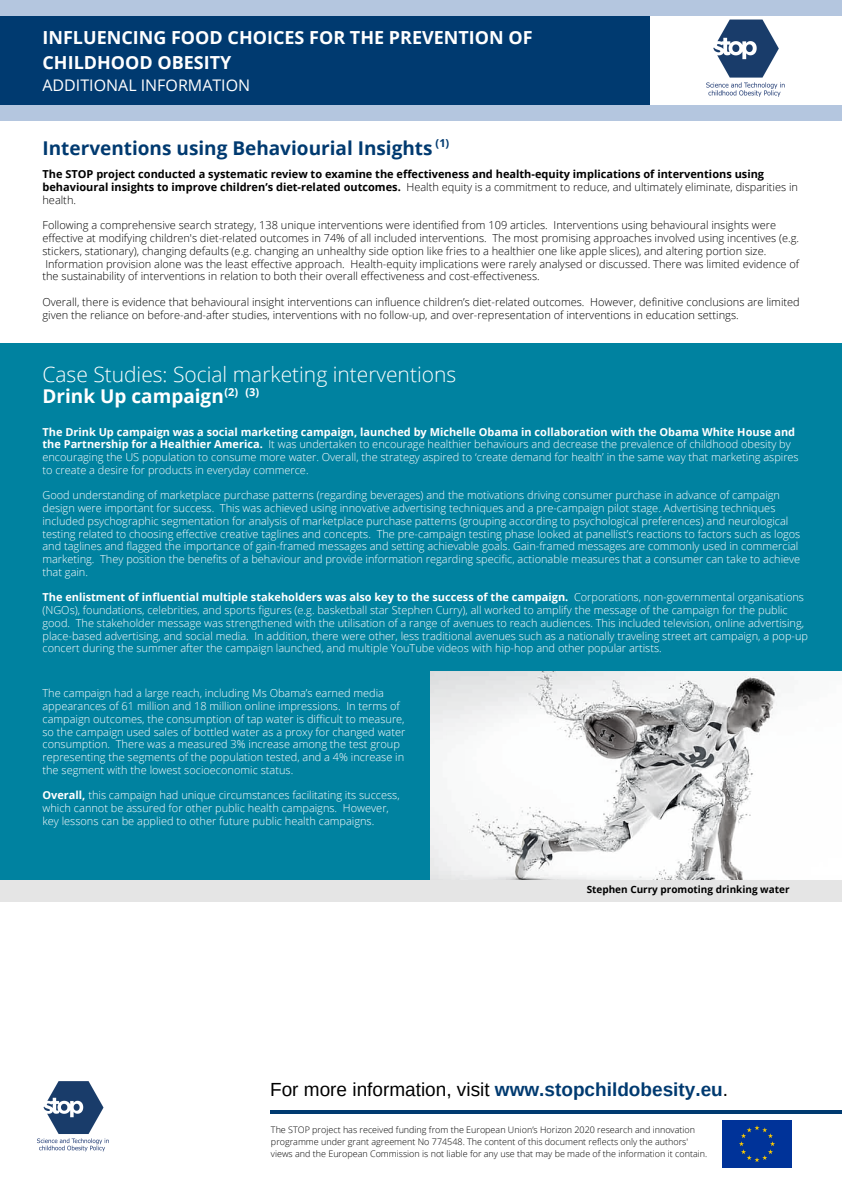
<style>
.page{position:relative;width:842px;height:1191px;background:#fff}
.page>*{position:absolute;margin:0;border:0;box-sizing:border-box;transform-origin:0 0}
.t1{font:300 21px "Open Sans";color:#fff}
.t2{font:19px "Arimo";color:#000}
.t3{font:700 19px "Open Sans";color:#003a70}
.t4{font:700 19px "Open Sans";color:#fff}
.t5{font:700 18px/24.7px "Open Sans";color:#fff}
.t6{font:16px "Open Sans";color:#fff}
.t7{font:300 11px/12.7px "Open Sans";color:#fff}
.t8{font:300 11px/12.7px "Open Sans";color:#000}
.t9{font:700 11px/12.7px "Open Sans";color:#000}
.t10{font:700 11px "Open Sans";color:#fff}
.t11{font:700 11px "Open Sans";color:#003a70}
.t12{font:700 10px "Open Sans";color:#000}
.t13{font:300 9px/12px "Open Sans";color:#000}
.s1{font-weight:300}
.s2{font-weight:700}
.s3{font-weight:700;color:#003a70}
</style>
<div class="page">
<div style="left:0;top:0;width:842px;height:121px;background:#b4c6df"></div>
<div style="left:0;top:16px;width:662px;height:88px;background:#003a70"></div>
<div style="left:650px;top:16px;width:192px;height:88px;background:#fff"></div>
<img style="left:706px;top:19px;width:79px;height:78px">
<div style="left:0;top:343px;width:842px;height:536px;background:#0082a0"></div>
<img style="left:431px;top:671px;width:411px;height:208px">
<div style="left:0;top:879px;width:842px;height:22px;background:#e5e5e5"></div>
<hr style="left:270px;top:1110px;width:572px;height:3px;background:#003a70">
<img style="left:37px;top:1081px;width:72px;height:71px">
<div style="left:723px;top:1120px;width:69px;height:47px;background:#039"></div>
<h3 class="t5" style="left:42px;top:25px;width:492px">INFLUENCING FOOD CHOICES FOR THE PREVENTION OF<br>CHILDHOOD OBESITY</h3>
<h3 class="t6" style="left:42px;top:74px;width:209px">ADDITIONAL INFORMATION</h3>
<p class="t11" style="left:436px;top:136px;width:15px">(1)</p>
<h2 class="t3" style="left:42px;top:135px;width:392px">Interventions using Behaviourial Insights</h2>
<p class="t9" style="left:42px;top:168px;width:757px">The STOP project conducted a systematic review to examine the effectiveness and health-equity implications of interventions using behavioural insights to improve children’s diet-related outcomes. <span class="s1">Health equity is a commitment to reduce, and ultimately eliminate, disparities in health.</span></p>
<p class="t8" style="left:42px;top:219px;width:758px">Following a comprehensive search strategy, 138 unique interventions were identified from 109 articles. Interventions using behavioural insights were effective at modifying children's diet-related outcomes in 74% of all included interventions. The most promising approaches involved using incentives (e.g. stickers, stationary), changing defaults (e.g. changing an unhealthy side option like fries to a healthier one like apple slices), and altering portion size.<br>Information provision alone was the least effective approach. Health-equity implications were rarely analysed or discussed. There was limited evidence of the sustainability of interventions in relation to both their overall effectiveness and cost-effectiveness.</p>
<p class="t8" style="left:42px;top:295px;width:759px">Overall, there is evidence that behavioural insight interventions can influence children’s diet-related outcomes. However, definitive conclusions are limited given the reliance on before-and-after studies, interventions with no follow-up, and over-representation of interventions in education settings.</p>
<h1 class="t1" style="left:42px;top:359px;width:415px">Case Studies: Social marketing interventions</h1>
<h2 class="t4" style="left:42px;top:382px;width:183px">Drink Up campaign</h2>
<p class="t10" style="left:225px;top:384px;width:15px">(2)</p>
<p class="t10" style="left:246px;top:384px;width:15px">(3)</p>
<p class="t7" style="left:42px;top:425px;width:758px"><span class="s2">The Drink Up campaign was a social marketing campaign, launched by Michelle Obama in collaboration with the Obama White House and the Partnership for a Healthier America.</span> It was undertaken to encourage healthier behaviours and decrease the prevalence of childhood obesity by encouraging the US population to consume more water. Overall, the strategy aspired to ‘create demand for health’ in the same way that marketing aspires to create a desire for products in everyday commerce.</p>
<p class="t7" style="left:42px;top:488px;width:759px">Good understanding of marketplace purchase patterns (regarding beverages) and the motivations driving consumer purchase in advance of campaign design were important for success. This was achieved using innovative advertising techniques and a pre-campaign pilot stage. Advertising techniques included psychographic segmentation for analysis of marketplace purchase patterns (grouping according to psychological preferences) and neurological testing related to choosing effective creative taglines and concepts. The pre-campaign testing phase looked at panellist’s reactions to factors such as logos and taglines and flagged the importance of gain-framed messages and setting achievable goals. Gain-framed messages are commonly used in commercial marketing. They position the benefits of a behaviour and provide information regarding specific, actionable measures that a consumer can take to achieve that gain.</p>
<p class="t7" style="left:42px;top:590px;width:767px"><span class="s2">The enlistment of influential multiple stakeholders was also key to the success of the campaign.</span> Corporations, non-governmental organisations (NGOs), foundations, celebrities, and sports figures (e.g. basketball star Stephen Curry), all worked to amplify the message of the campaign for the public good. The stakeholder message was strengthened with the utilisation of a range of avenues to reach audiences. This included television, online advertising, place-based advertising, and social media. In addition, there were other, less traditional avenues such as a nationally traveling street art campaign, a pop-up concert during the summer after the campaign launched, and multiple YouTube videos with hip-hop and other popular artists.</p>
<p class="t7" style="left:42px;top:686px;width:364px">The campaign had a large reach, including Ms Obama’s earned media appearances of 61 million and 18 million online impressions. In terms of campaign outcomes, the consumption of tap water is difficult to measure, so the campaign used sales of bottled water as a proxy for changed water consumption. There was a measured 3% increase among the test group representing the segments of the population tested, and a 4% increase in the segment with the lowest socioeconomic status.</p>
<p class="t7" style="left:42px;top:788px;width:359px"><span class="s2">Overall,</span> this campaign had unique circumstances facilitating its success, which cannot be assured for other public health campaigns. However, key lessons can be applied to other future public health campaigns.</p>
<p class="t12" style="left:587px;top:882px;width:204px">Stephen Curry promoting drinking water</p>
<h2 class="t2" style="left:270px;top:1078px;width:459px">For more information, visit <span class="s3">www.stopchildobesity.eu</span>.</h2>
<p class="t13" style="left:271px;top:1123px;width:438px">The STOP project has received funding from the European Union’s Horizon 2020 research and innovation programme under grant agreement No 774548. The content of this document reflects only the authors' views and the European Commission is not liable for any use that may be made of the information it contain.</p>
</div>
